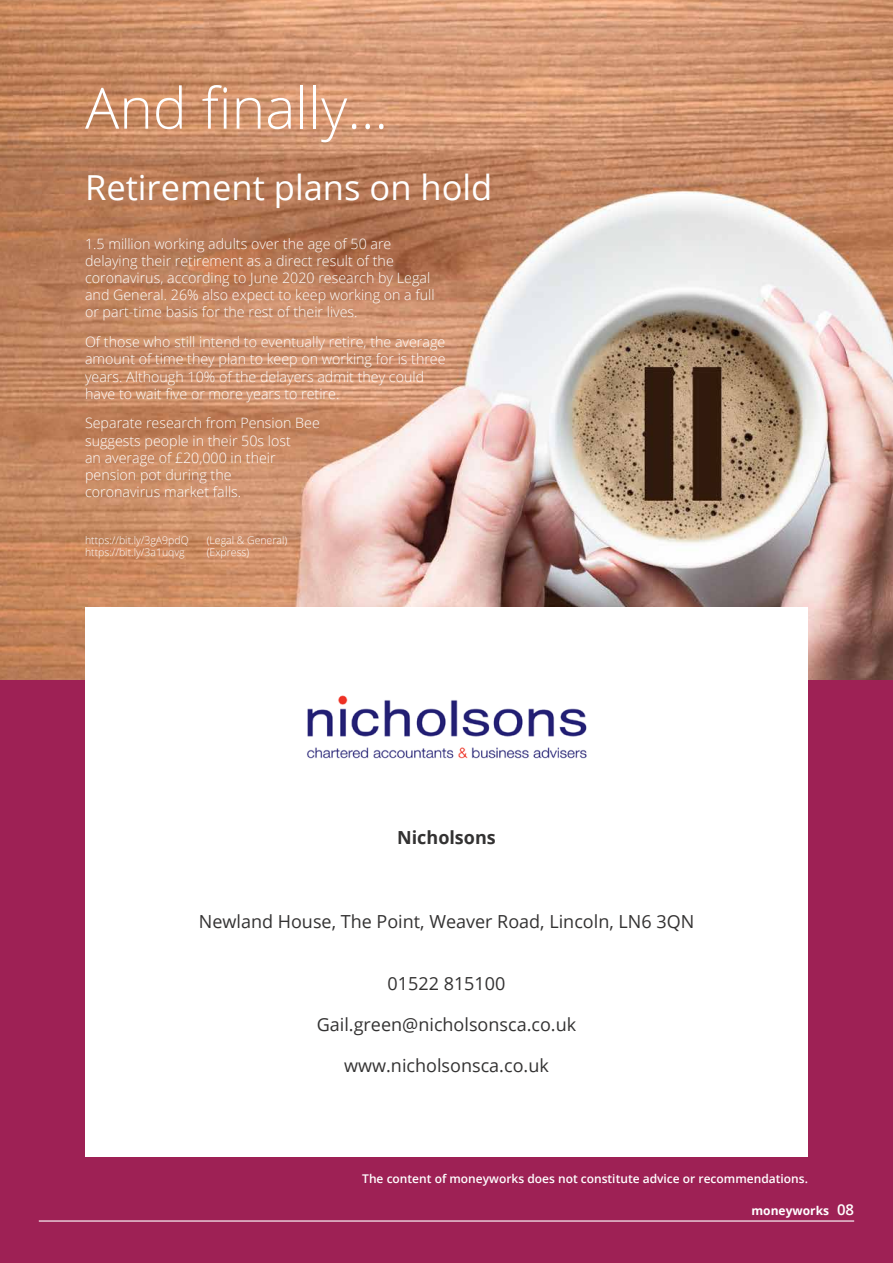
<style>
.page{position:relative;width:893px;height:1263px;background:#fff}
.page>*{position:absolute;margin:0;border:0;box-sizing:border-box;transform-origin:0 0}
.t1{font:300 57px "Open Sans";color:#fff}
.t2{font:34.5px "Open Sans";color:#fff}
.t3{font:18px "Open Sans";color:#333232}
.t4{font:700 18px "Open Sans";color:#333232}
.t5{font:300 14.25px/17.1px "Open Sans";color:#fff}
.t6{font:600 12px "Open Sans";color:#fff}
.t7{font:700 12px "Open Sans";color:#fff}
.t8{font:300 10.5px "Open Sans";color:#fff}
.s1{font-weight:600;font-size:15px}
</style>
<div class="page">
<img style="left:0;top:0;width:893px;height:680px">
<div style="left:0;top:680px;width:893px;height:583px;background:#9e2155"></div>
<hr style="left:39px;top:1220px;width:815px;height:1px;background:#fff">
<div style="left:85px;top:607px;width:723px;height:550px;background:#fff"></div>
<img style="left:307px;top:695px;width:280px;height:64px">
<h1 class="t1" style="left:85px;top:69px;width:305px">And finally...</h1>
<h2 class="t2" style="left:85px;top:164px;width:409px">Retirement plans on hold</h2>
<p class="t5" style="left:85px;top:235px;width:351px">1.5 million working adults over the age of 50 are delaying their retirement as a direct result of the coronavirus, according to June 2020 research by Legal and General. 26% also expect to keep working on a full or part-time basis for the rest of their lives.</p>
<p class="t5" style="left:85px;top:333px;width:362px">Of those who still intend to eventually retire, the average amount of time they plan to keep on working for is three years. Although 10% of the delayers admit they could have to wait five or more years to retire.</p>
<p class="t5" style="left:85px;top:414px;width:236px">Separate research from Pension Bee suggests people in their 50s lost<br>an average of £20,000 in their pension pot during the<br>coronavirus market falls.</p>
<p class="t8" style="left:85px;top:532px;width:105px">https://bit.ly/3gA9pdQ</p>
<p class="t8" style="left:207px;top:532px;width:82px">(Legal &amp; General)</p>
<p class="t8" style="left:85px;top:545px;width:101px">https://bit.ly/3a1uqvg</p>
<p class="t8" style="left:207px;top:545px;width:44px">(Express)</p>
<p class="t4" style="left:397px;top:825px;width:100px">Nicholsons</p>
<p class="t3" style="left:199px;top:909px;width:497px">Newland House, The Point, Weaver Road, Lincoln, LN6 3QN</p>
<p class="t3" style="left:388px;top:971px;width:119px">01522 815100</p>
<p class="t3" style="left:317px;top:1012px;width:261px">Gail.green@nicholsonsca.co.uk</p>
<p class="t3" style="left:344px;top:1053px;width:206px">www.nicholsonsca.co.uk</p>
<p class="t6" style="left:362px;top:1170px;width:447px">The content of moneyworks does not constitute advice or recommendations.</p>
<p class="t7" style="left:751px;top:1202px;width:104px">moneyworks <span class="s1">08</span></p>
</div>
